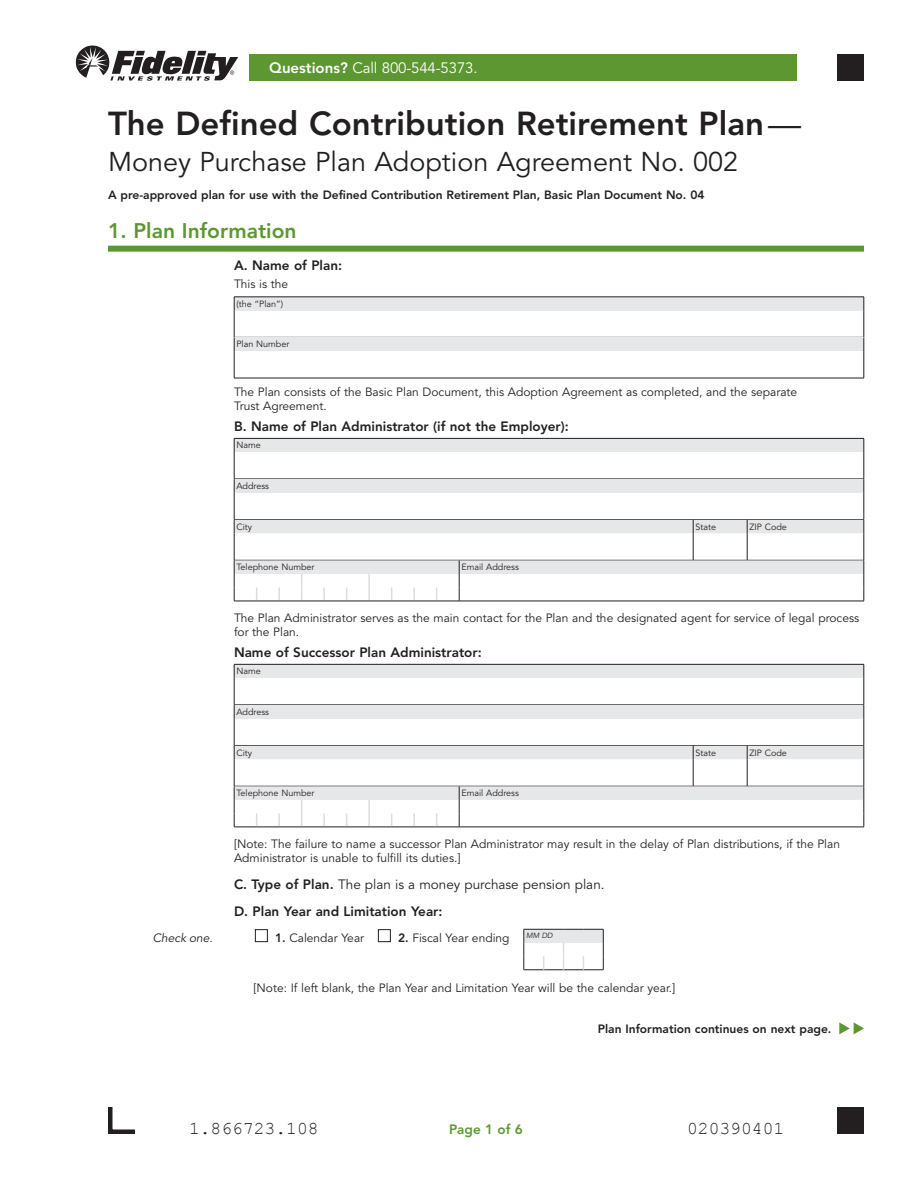
<style>
.page{position:relative;width:918px;height:1188px;background:#fff}
.page>*{position:absolute;margin:0;border:0;box-sizing:border-box;transform-origin:0 0}
.t1{font:800 33px "Avenir";color:#231f20}
.t2{font:27px "Avenir";color:#231f20}
.t3{font:800 21px "Avenir";color:#5c9731}
.t4{font:18px "Courier New";color:#231f20}
.t5{font:15px "Avenir";letter-spacing:-.01em;color:#fff}
.t6{font:800 13.5px/27px "Avenir";color:#231f20}
.t7{font:800 13.5px "Avenir";color:#5c9731}
.t8{font:12px/13.5px "Avenir";color:#231f20}
.t9{font:800 12px "Avenir";color:#231f20}
.t10{font:italic 12px "Avenir";color:#231f20}
.t11{font:9px "Avenir";color:#231f20}
.t12{font:italic 7.5px "Avenir";color:#231f20}
.s1{font-weight:800}
.s2{font-weight:400}
</style>
<div class="page">
<svg style="left:76px;top:45px;width:162px;height:36px"></svg>
<div style="left:249px;top:54px;width:547px;height:27px;background:#5c9731"></div>
<div style="left:108px;top:246px;width:756px;height:6px;background:#5c9731"></div>
<div style="left:234px;top:297px;width:630px;height:13px;background:#e6e7e9"></div>
<hr style="left:234px;top:337px;width:630px;height:1px;background:#231f20">
<hr style="left:234px;top:297px;width:630px;height:1px;background:#231f20">
<div style="left:234px;top:338px;width:630px;height:13px;background:#e6e7e9"></div>
<hr style="left:234px;top:378px;width:630px;height:1px;background:#231f20">
<svg style="left:234px;top:297px;width:1px;height:81px"></svg>
<svg style="left:864px;top:297px;width:1px;height:81px"></svg>
<hr style="left:234px;top:438px;width:630px;height:1px;background:#231f20">
<svg style="left:234px;top:439px;width:631px;height:163px"></svg>
<hr style="left:234px;top:664px;width:630px;height:1px;background:#231f20">
<svg style="left:234px;top:665px;width:631px;height:163px"></svg>
<svg style="left:524px;top:929px;width:80px;height:42px"></svg>
<div style="left:255px;top:929px;width:13px;height:13px;border:1px solid #231f20"></div>
<div style="left:378px;top:929px;width:13px;height:13px;border:1px solid #231f20"></div>
<svg style="left:839px;top:1022px;width:25px;height:12px"></svg>
<div style="left:837px;top:1107px;width:27px;height:27px;background:#231f20"></div>
<svg style="left:108px;top:1107px;width:27px;height:27px"></svg>
<div style="left:837px;top:54px;width:27px;height:27px;background:#231f20"></div>
<p class="t5" style="left:269px;top:59px;width:210px"><span class="s1">Questions?</span> Call 800-544-5373.</p>
<h1 class="t1" style="left:108px;top:104px;width:695px">The Defined Contribution Retirement Plan<span class="s2">—</span></h1>
<h2 class="t2" style="left:108px;top:146px;width:632px">Money Purchase Plan Adoption Agreement No. 002</h2>
<p class="t9" style="left:108px;top:188px;width:598px">A pre-approved plan for use with the Defined Contribution Retirement Plan, Basic Plan Document No. 04</p>
<h3 class="t3" style="left:108px;top:218px;width:190px">1. Plan Information</h3>
<p class="t6" style="left:234px;top:251px;width:110px">A. Name of Plan:</p>
<p class="t8" style="left:234px;top:277px;width:56px">This is the</p>
<p class="t11" style="left:236px;top:298px;width:48px">(the “Plan”)</p>
<p class="t11" style="left:236px;top:339px;width:54px">Plan Number</p>
<p class="t8" style="left:234px;top:386px;width:565px">The Plan consists of the Basic Plan Document, this Adoption Agreement as completed, and the separate<br>Trust Agreement.</p>
<p class="t6" style="left:234px;top:412px;width:336px">B. Name of Plan Administrator (if not the Employer):</p>
<p class="t11" style="left:236px;top:440px;width:26px">Name</p>
<p class="t11" style="left:236px;top:481px;width:34px">Address</p>
<p class="t11" style="left:236px;top:521px;width:17px">City</p>
<p class="t11" style="left:695px;top:521px;width:22px">State</p>
<p class="t11" style="left:749px;top:521px;width:39px">ZIP Code</p>
<p class="t11" style="left:236px;top:562px;width:80px">Telephone Number</p>
<p class="t11" style="left:461px;top:562px;width:59px">Email Address</p>
<p class="t10" style="left:153px;top:931px;width:62px">Check one.</p>
<p class="t8" style="left:234px;top:612px;width:627px">The Plan Administrator serves as the main contact for the Plan and the designated agent for service of legal process for the Plan.</p>
<p class="t6" style="left:234px;top:638px;width:249px">Name of Successor Plan Administrator:</p>
<p class="t11" style="left:236px;top:666px;width:26px">Name</p>
<p class="t11" style="left:236px;top:707px;width:34px">Address</p>
<p class="t11" style="left:236px;top:747px;width:17px">City</p>
<p class="t11" style="left:695px;top:747px;width:22px">State</p>
<p class="t11" style="left:749px;top:747px;width:39px">ZIP Code</p>
<p class="t11" style="left:236px;top:788px;width:80px">Telephone Number</p>
<p class="t11" style="left:461px;top:788px;width:59px">Email Address</p>
<p class="t8" style="left:234px;top:838px;width:608px">[Note: The failure to name a successor Plan Administrator may result in the delay of Plan distributions, if the Plan<br>Administrator is unable to fulfill its duties.]</p>
<p class="t6" style="left:234px;top:870px;width:372px">C. Type of Plan. <span class="s2">The plan is a money purchase pension plan.<br></span>D. Plan Year and Limitation Year:</p>
<p class="t8" style="left:275px;top:931px;width:91px"><span class="s1">1.</span> Calendar Year</p>
<p class="t8" style="left:398px;top:931px;width:113px"><span class="s1">2.</span> Fiscal Year ending</p>
<p class="t12" style="left:526px;top:931px;width:28px">MM DD</p>
<p class="t8" style="left:254px;top:982px;width:423px">[Note: If left blank, the Plan Year and Limitation Year will be the calendar year.]</p>
<p class="t9" style="left:598px;top:1022px;width:235px">Plan Information continues on next page.</p>
<h3 class="t4" style="left:189px;top:1117px;width:131px">1.866723.108</h3>
<p class="t7" style="left:449px;top:1121px;width:75px">Page 1 of 6</p>
<h3 class="t4" style="left:687px;top:1117px;width:99px">020390401</h3>
</div>
